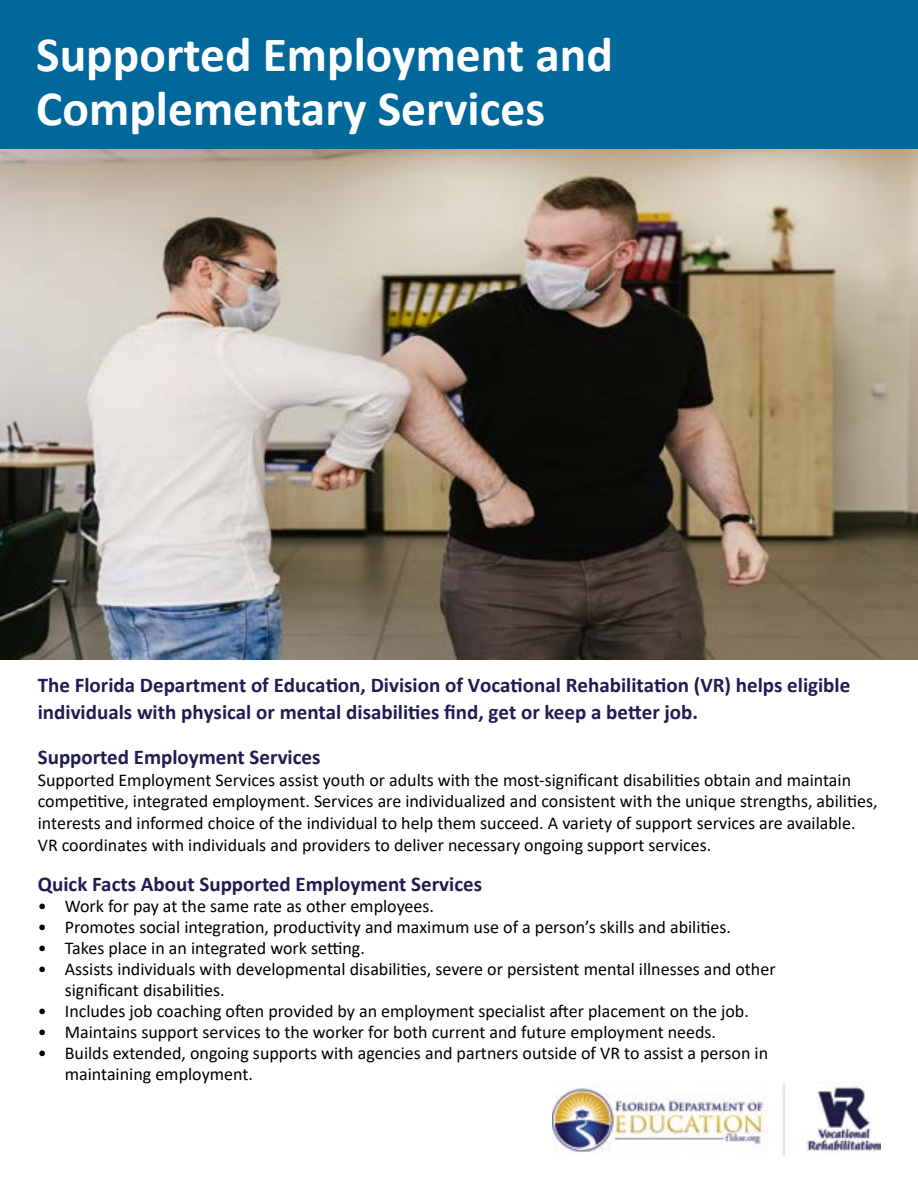
<style>
.page{position:relative;width:918px;height:1188px;background:#fff}
.page>*{position:absolute;margin:0;border:0;box-sizing:border-box;transform-origin:0 0}
.t1{font:700 49.5px/54px "Calibri";color:#fff}
.t2{font:700 21px/27px "Calibri";color:#1f1c52}
.t3{font:18px/21.6px "Calibri";color:#000}
</style>
<div class="page">
<img style="left:0;top:148px;width:918px;height:511px">
<div style="left:0;top:0;width:918px;height:148px;background:#00689b"></div>
<img style="left:553px;top:1082px;width:327px;height:74px">
<h1 class="t1" style="left:36px;top:27px;width:578px">Supported Employment and<br>Complementary Services</h1>
<p class="t2" style="left:38px;top:671px;width:814px">The Florida Department of Education, Division of Vocational Rehabilitation (VR) helps eligible individuals with physical or mental disabilities find, get or keep a better job.</p>
<h2 class="t2" style="left:38px;top:743px;width:284px">Supported Employment Services</h2>
<p class="t3" style="left:38px;top:769px;width:841px">Supported Employment Services assist youth or adults with the most-significant disabilities obtain and maintain competitive, integrated employment. Services are individualized and consistent with the unique strengths, abilities, interests and informed choice of the individual to help them succeed. A variety of support services are available.<br>VR coordinates with individuals and providers to deliver necessary ongoing support services.</p>
<h2 class="t2" style="left:38px;top:870px;width:446px">Quick Facts About Supported Employment Services</h2>
<p class="t3" style="left:38px;top:895px;width:398px">• Work for pay at the same rate as other employees.</p>
<p class="t3" style="left:38px;top:916px;width:695px">• Promotes social integration, productivity and maximum use of a person’s skills and abilities.</p>
<p class="t3" style="left:38px;top:937px;width:329px">• Takes place in an integrated work setting.</p>
<p class="t3" style="left:65px;top:958px;width:712px;line-height:21px;text-indent:-27px">• Assists individuals with developmental disabilities, severe or persistent mental illnesses and other significant disabilities.</p>
<p class="t3" style="left:38px;top:1000px;width:713px">• Includes job coaching often provided by an employment specialist after placement on the job.</p>
<p class="t3" style="left:38px;top:1021px;width:680px">• Maintains support services to the worker for both current and future employment needs.</p>
<p class="t3" style="left:65px;top:1042px;width:705px;line-height:21px;text-indent:-27px">• Builds extended, ongoing supports with agencies and partners outside of VR to assist a person in maintaining employment.</p>
</div>
